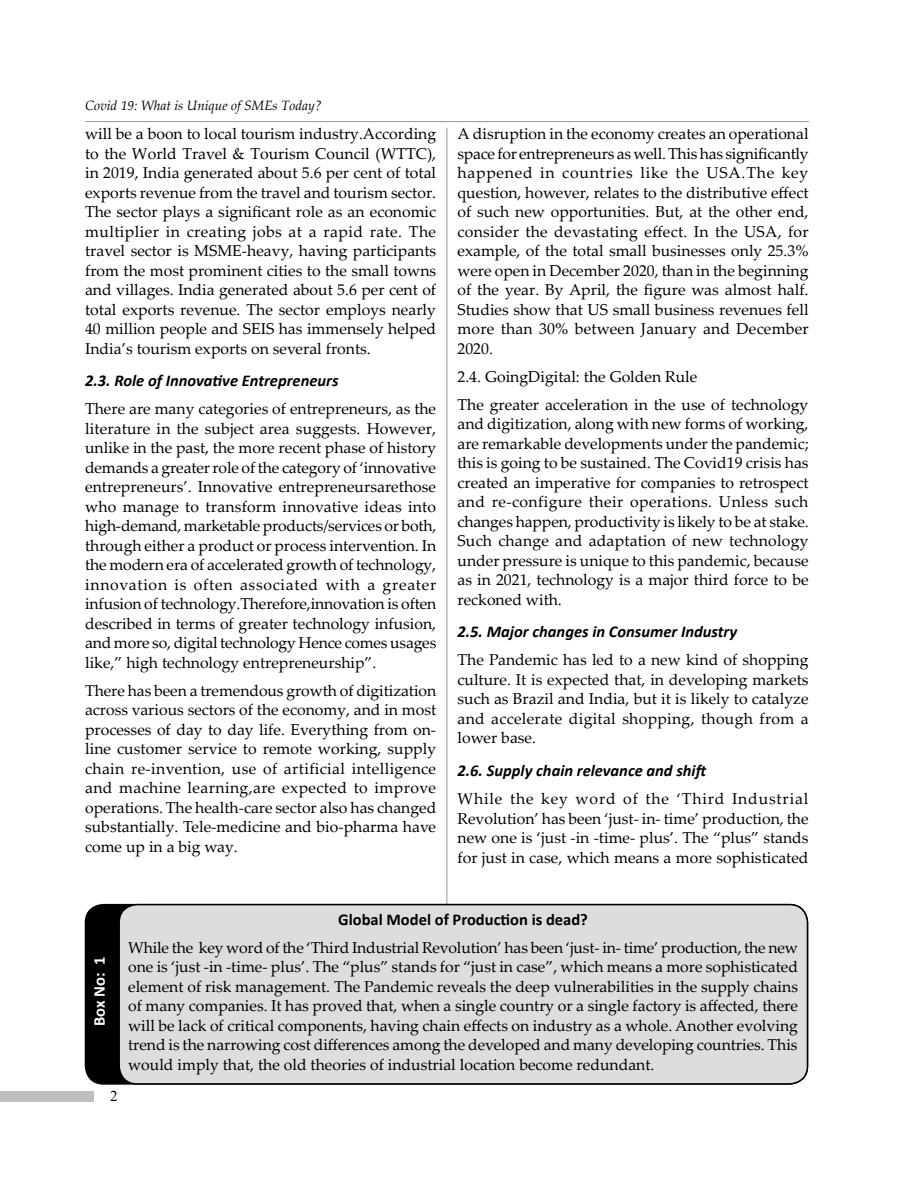
<style>
.page{position:relative;width:915px;height:1191px;background:#fff}
.page>*{position:absolute;margin:0;border:0;box-sizing:border-box;transform-origin:0 0}
.t1{font:italic 700 16.5px "Calibri";color:#000}
.t2{font:700 16.5px "Calibri";color:#000}
.t3{font:700 16.5px "Calibri";color:#fff}
.t4{font:15.75px/19.5px "Palatino Linotype";color:#000;text-align:justify}
.t5{font:15px "Times New Roman";color:#000}
.t6{font:italic 13.5px "Palatino Linotype";color:#000}
</style>
<div class="page">
<hr style="left:446px;top:128px;width:1px;height:950px;background:#939598">
<div style="left:0;top:1090px;width:94px;height:11px;background:#bcbec0"></div>
<hr style="left:85px;top:121px;width:723px;height:1px;background:#939598">
<div style="left:85px;top:904px;width:722px;height:180px;background:#000;border-radius:18px"></div>
<div style="left:119px;top:904px;width:688px;height:180px;background:#dcddde;border-radius:18px"></div>
<div style="left:118px;top:904px;width:689px;height:180px;border:2px solid #000;border-radius:18px"></div>
<p class="t6" style="left:85px;top:96px;width:238px">Covid 19: What is Unique of SMEs Today?</p>
<p class="t4" style="left:85px;top:123px;width:352px">will be a boon to local tourism industry.According to the World Travel &amp; Tourism Council (WTTC), in 2019, India generated about 5.6 per cent of total exports revenue from the travel and tourism sector.<br>The sector plays a significant role as an economic multiplier in creating jobs at a rapid rate. The travel sector is MSME-heavy, having participants from the most prominent cities to the small towns and villages. India generated about 5.6 per cent of total exports revenue. The sector employs nearly 40 million people and SEIS has immensely helped India’s tourism exports on several fronts.</p>
<p class="t1" style="left:85px;top:369px;width:255px">2.3. Role of Innovative Entrepreneurs</p>
<p class="t4" style="left:85px;top:398px;width:352px">There are many categories of entrepreneurs, as the literature in the subject area suggests. However, unlike in the past, the more recent phase of history demands a greater role of the category of ‘innovative entrepreneurs’. Innovative entrepreneursarethose who manage to transform innovative ideas into high-demand, marketable products/services or both, through either a product or process intervention. In the modern era of accelerated growth of technology, innovation is often associated with a greater infusion of technology.Therefore,innovation is often described in terms of greater technology infusion, and more so, digital technology Hence comes usages like,” high technology entrepreneurship”.</p>
<p class="t4" style="left:85px;top:680px;width:352px">There has been a tremendous growth of digitization across various sectors of the economy, and in most processes of day to day life. Everything from on&shy;line customer service to remote working, supply chain re-invention, use of artificial intelligence and machine learning,are expected to improve operations. The health-care sector also has changed substantially. Tele-medicine and bio-pharma have come up in a big way.</p>
<p class="t4" style="left:457px;top:123px;width:352px">A disruption in the economy creates an operational space for entrepreneurs as well. This has significantly happened in countries like the USA.The key question, however, relates to the distributive effect of such new opportunities. But, at the other end, consider the devastating effect. In the USA, for example, of the total small businesses only 25.3% were open in December 2020, than in the beginning of the year. By April, the figure was almost half.<br>Studies show that US small business revenues fell more than 30% between January and December 2020.</p>
<p class="t4" style="left:457px;top:362px;width:352px;line-height:28px">2.4. GoingDigital: the Golden Rule<br>The greater acceleration in the use of technology</p>
<p class="t4" style="left:457px;top:413px;width:352px">and digitization, along with new forms of working, are remarkable developments under the pandemic; this is going to be sustained. The Covid19 crisis has created an imperative for companies to retrospect and re-configure their operations. Unless such changes happen, productivity is likely to be at stake.<br>Such change and adaptation of new technology under pressure is unique to this pandemic, because as in 2021, technology is a major third force to be reckoned with.</p>
<p class="t1" style="left:457px;top:620px;width:281px">2.5. Major changes in Consumer Industry</p>
<p class="t4" style="left:457px;top:649px;width:352px">The Pandemic has led to a new kind of shopping culture. It is expected that, in developing markets such as Brazil and India, but it is likely to catalyze and accelerate digital shopping, though from a lower base.</p>
<p class="t1" style="left:457px;top:759px;width:252px">2.6. Supply chain relevance and shift</p>
<p class="t4" style="left:457px;top:788px;width:352px">While the key word of the ‘Third Industrial Revolution’ has been ‘just- in- time’ production, the new one is ‘just -in -time- plus’. The “plus” stands for just in case, which means a more sophisticated</p>
<p class="t3" style="left:88px;top:1025px;width:71px;rotate:-90deg">Box No: 1</p>
<p class="t5" style="left:110px;top:1085px;width:9px">2</p>
<p class="t2" style="left:338px;top:907px;width:251px">Global Model of Production is dead?</p>
<p class="t4" style="left:128px;top:937px;width:671px">While the key word of the ‘Third Industrial Revolution’ has been ‘just- in- time’ production, the new one is ‘just -in -time- plus’. The “plus” stands for “just in case”, which means a more sophisticated element of risk management. The Pandemic reveals the deep vulnerabilities in the supply chains of many companies. It has proved that, when a single country or a single factory is affected, there will be lack of critical components, having chain effects on industry as a whole. Another evolving trend is the narrowing cost differences among the developed and many developing countries. This would imply that, the old theories of industrial location become redundant.</p>
</div>
